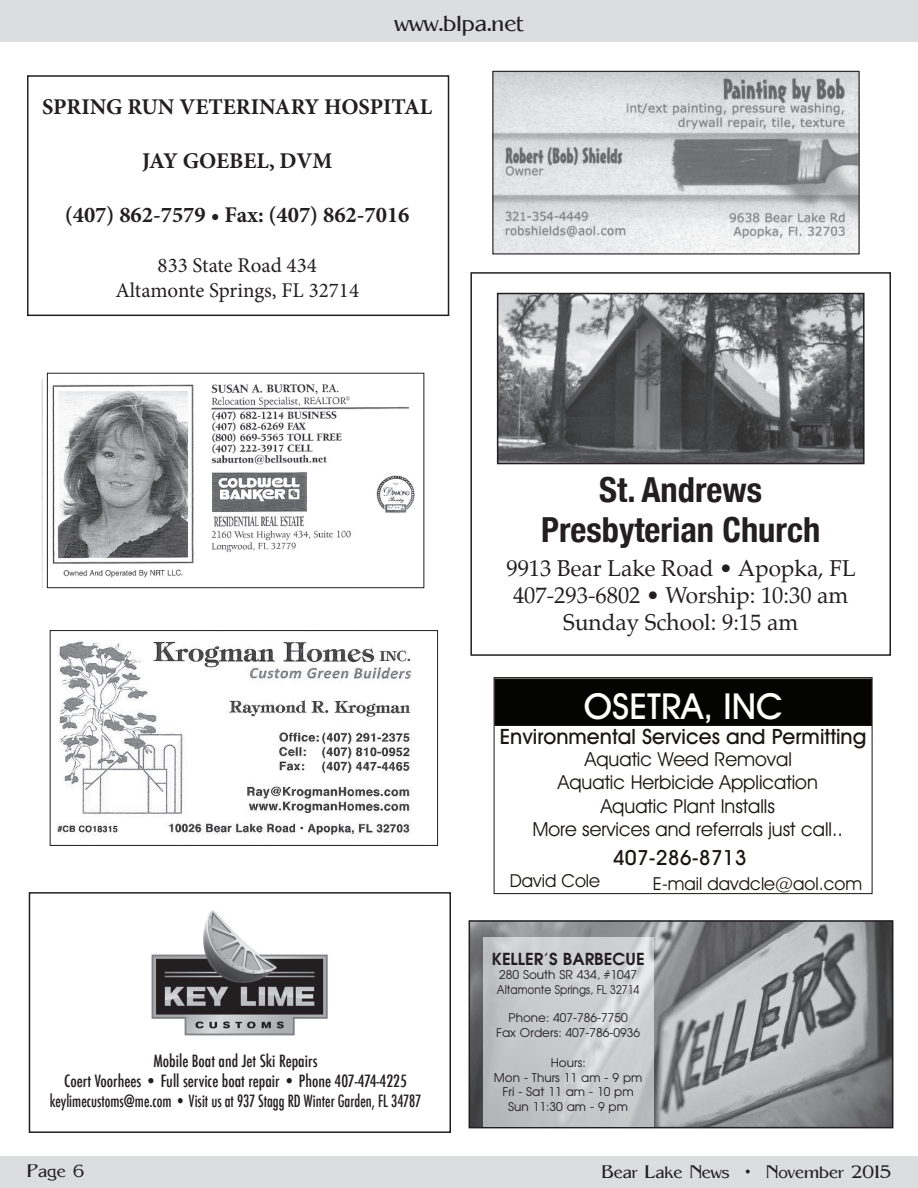
<style>
.page{position:relative;width:918px;height:1188px;background:#fff}
.page>*{position:absolute;margin:0;border:0;box-sizing:border-box;transform-origin:0 0}
.t1{font:36px "Avant Garde Md BT";color:#fff}
.t2{font:700 condensed 34.5px/40.5px "Helvetica Neue";color:#231f20;text-align:center}
.t3{font:24px "Pegasus";color:#231f20}
.t4{font:22.5px/27px "Palatino";color:#231f20;text-align:center}
.t5{font:700 22.5px "Minion Pro";color:#231f20}
.t6{font:21.15px "Avant Garde Md BT";color:#1b1613}
.t7{font:21px/25.2px "Minion Pro";color:#231f20;text-align:center}
.t8{font:21px "Avant Garde Md BT";color:#1b1613}
.t9{font:19.35px/23.2px "Avant Garde Bk BT";color:#1b1613;text-align:center}
.t10{font:18px "Pegasus";color:#231f20}
.t11{font:18px "Avant Garde Bk BT";color:#1b1613}
.t12{font:500 condensed 16.5px/19.8px "Futura";color:#231f20;text-align:center}
.t13{font:700 16.5px "Avian";color:#231f20}
.t14{font:12px/14.4px "Avian";color:#231f20;text-align:center}
</style>
<div class="page">
<div style="left:0;top:1156px;width:918px;height:32px;background:#dcdddf"></div>
<div style="left:0;top:0;width:918px;height:42px;background:#dcdddf"></div>
<img style="left:42px;top:379px;width:383px;height:209px">
<div style="left:470px;top:272px;width:421px;height:384px;border:2px solid #231f20"></div>
<div style="left:47px;top:373px;width:377px;height:215px;border:1px solid #231f20"></div>
<img style="left:494px;top:73px;width:364px;height:179px">
<div style="left:492px;top:71px;width:368px;height:183px;border:1px solid #231f20"></div>
<img style="left:57px;top:641px;width:355px;height:194px">
<div style="left:50px;top:630px;width:388px;height:216px;border:1px solid #231f20"></div>
<div style="left:29px;top:892px;width:422px;height:241px;border:2px solid #231f20"></div>
<img style="left:151px;top:910px;width:177px;height:126px">
<div style="left:27px;top:75px;width:422px;height:241px;border:2px solid #231f20"></div>
<img style="left:500px;top:296px;width:362px;height:165px">
<div style="left:497px;top:293px;width:368px;height:171px;border:2px solid #231f20"></div>
<img style="left:472px;top:923px;width:418px;height:202px">
<div style="left:469px;top:920px;width:424px;height:208px;border:2px solid #231f20"></div>
<img style="left:483px;top:937px;width:170px;height:190px">
<div style="left:495px;top:679px;width:376px;height:46px;background:#040503"></div>
<div style="left:495px;top:679px;width:377px;height:47px;border:1px solid #1b1613"></div>
<div style="left:494px;top:677px;width:378px;height:217px;border:1px solid #1b1613"></div>
<h3 class="t3" style="left:395px;top:8px;width:130px">www.blpa.net</h3>
<h3 class="t5" style="left:42px;top:91px;width:392px">SPRING RUN VETERINARY HOSPITAL</h3>
<h3 class="t5" style="left:142px;top:145px;width:192px">JAY GOEBEL, DVM</h3>
<h3 class="t5" style="left:65px;top:199px;width:346px">(407) 862-7579 • Fax: (407) 862-7016</h3>
<p class="t7" style="left:115px;top:253px;width:245px">833 State Road 434<br>Altamonte Springs, FL 32714</p>
<p class="t12" style="left:50px;top:1051px;width:373px">Mobile Boat and Jet Ski Repairs<br>Coert Voorhees • Full service boat repair • Phone 407-474-4225 keylimecustoms@me.com • Visit us at 937 Stagg RD Winter Garden, FL 34787</p>
<h2 class="t2" style="left:541px;top:467px;width:281px">St. Andrews<br>Presbyterian Church</h2>
<h3 class="t4" style="left:506px;top:555px;width:351px">9913 Bear Lake Road • Apopka, FL<br>407-293-6802 • Worship: 10:30 am<br>Sunday School: 9:15 am</h3>
<h1 class="t1" style="left:584px;top:683px;width:201px">OSETRA, INC</h1>
<p class="t6" style="left:500px;top:723px;width:368px">Environmental Services and Permitting</p>
<p class="t9" style="left:532px;top:750px;width:312px">Aquatic Weed Removal<br>Aquatic Herbicide Application<br>Aquatic Plant Installs<br>More services and referrals just call..</p>
<p class="t11" style="left:510px;top:869px;width:92px">David Cole</p>
<p class="t8" style="left:613px;top:844px;width:136px">407-286-8713</p>
<p class="t11" style="left:653px;top:872px;width:211px">E-mail davdcle@aol.com</p>
<p class="t13" style="left:492px;top:950px;width:154px">KELLER’S BARBECUE</p>
<p class="t14" style="left:497px;top:969px;width:144px;text-align:left">280 South SR 434, #1047<br>Altamonte Springs, FL 32714</p>
<p class="t14" style="left:496px;top:1012px;width:145px">Phone: 407-786-7750<br>Fax Orders: 407-786-0936</p>
<p class="t14" style="left:494px;top:1057px;width:150px">Hours:<br>Mon - Thurs 11 am - 9 pm<br>Fri - Sat 11 am - 10 pm<br>Sun 11:30 am - 9 pm</p>
<p class="t10" style="left:27px;top:1160px;width:59px">Page 6</p>
<p class="t10" style="left:602px;top:1161px;width:291px">Bear Lake News • November 2015</p>
</div>
